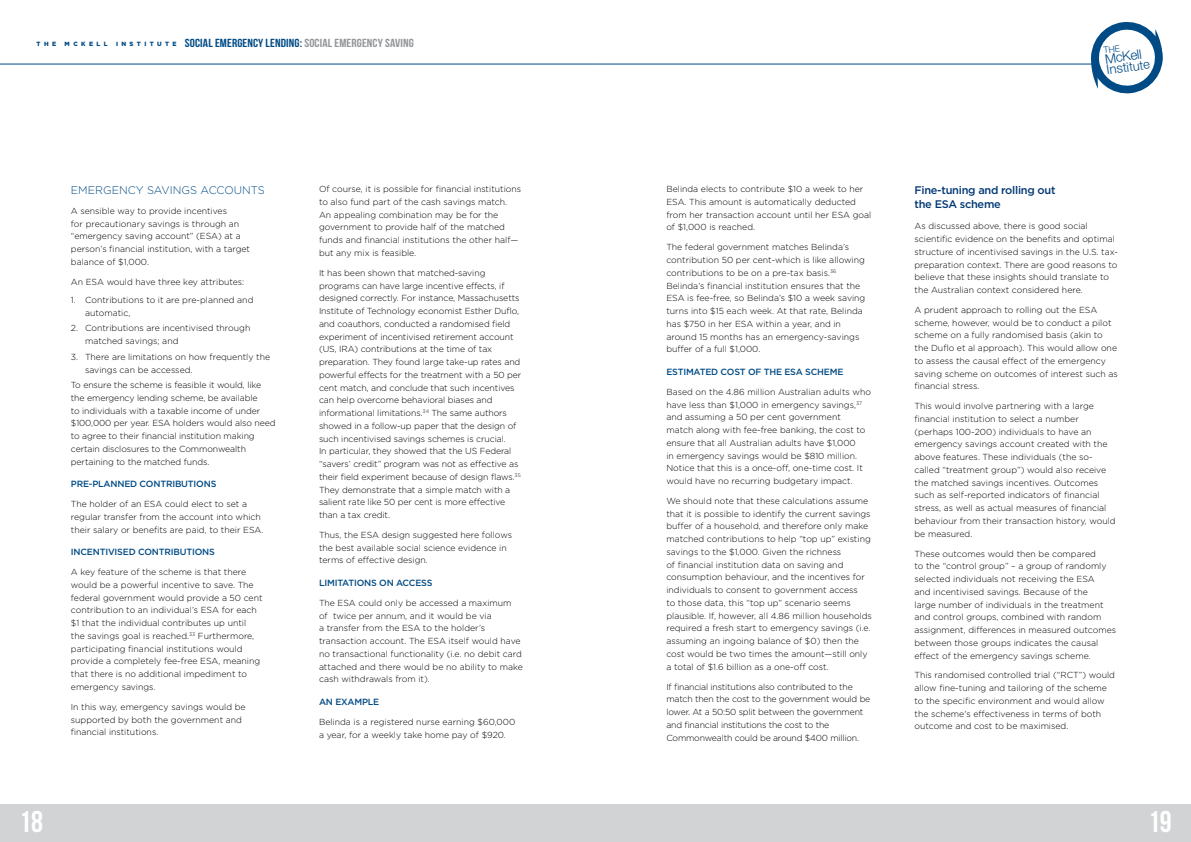
<style>
.page{position:relative;width:1191px;height:842px;background:#fff}
.page>*{position:absolute;margin:0;border:0;box-sizing:border-box;transform-origin:0 0}
.t1{font:30px "Bebas Neue";color:#fff}
.t2{font:300 13.2px/10.6px "Helvetica Neue";color:#004b85}
.t3{font:11.7px "Bebas Neue";letter-spacing:.01em;color:#004b85;scale:1.11 1}
.t4{font:500 11px/14px "Gotham";letter-spacing:-.025em;color:#003874}
.t5{font:300 11px "Gotham";color:#004b85}
.t6{font:500 9px "Gotham";letter-spacing:-.02em;color:#004b85}
.t7{font:300 8.8px/12.7px "Gotham";color:#000}
.t8{font:300 8.8px/12.7px "Gotham";letter-spacing:-.02em;color:#000}
.t9{font:900 6.1px "Gotham";letter-spacing:.56em;color:#004b85}
.s1{font-family:"Gotham";font-weight:900;font-size:6.1px}
.s2{color:#939598}
.s3{font-size:12.7px}
</style>
<div class="page">
<div style="left:0;top:804px;width:595px;height:38px;background:#d1d3d4"></div>
<div style="left:595px;top:804px;width:596px;height:38px;background:#d1d3d4"></div>
<hr style="left:0;top:64px;width:595px;height:1px;background:#004b85">
<hr style="left:595px;top:64px;width:501px;height:1px;background:#004b85">
<svg style="left:1088px;top:21px;width:75px;height:73px"></svg>
<p class="t9" style="left:37px;top:40px;width:21px">THE</p>
<p class="t9" style="left:65px;top:40px;width:44px">MCKELL</p>
<h3 class="t3" style="left:116px;top:36px;width:270px"><span class="s1">I N S T I T U T E</span> SOCIAL EMERGENCY LENDING: <span class="s2">SOCIAL EMERGENCY SAVING</span></h3>
<p class="t5" style="left:71px;top:183px;width:195px">EMERGENCY SAVINGS ACCOUNTS</p>
<p class="t7" style="left:71px;top:204px;width:181px">A sensible way to provide incentives<br>for precautionary savings is through an “emergency saving account” (ESA) at a person’s financial institution, with a target balance of $1,000.</p>
<p class="t7" style="left:71px;top:275px;width:175px">An ESA would have three key attributes:</p>
<p class="t7" style="left:85px;top:293px;width:170px;text-indent:-14px">1. Contributions to it are pre-planned and automatic,</p>
<p class="t7" style="left:85px;top:322px;width:167px;text-indent:-14px">2. Contributions are incentivised through matched savings; and</p>
<p class="t7" style="left:85px;top:350px;width:187px;text-indent:-14px">3. There are limitations on how frequently the savings can be accessed.</p>
<p class="t7" style="left:71px;top:378px;width:206px">To ensure the scheme is feasible it would, like the emergency lending scheme, be available<br>to individuals with a taxable income of under $100,000 per year. ESA holders would also need to agree to their financial institution making certain disclosures to the Commonwealth pertaining to the matched funds.</p>
<p class="t6" style="left:71px;top:478px;width:147px">PRE-PLANNED CONTRIBUTIONS</p>
<p class="t7" style="left:71px;top:497px;width:194px">The holder of an ESA could elect to set a regular transfer from the account into which their salary or benefits are paid, to their ESA.</p>
<p class="t6" style="left:71px;top:546px;width:145px">INCENTIVISED CONTRIBUTIONS</p>
<p class="t7" style="left:71px;top:565px;width:193px">A key feature of the scheme is that there would be a powerful incentive to save. The federal government would provide a 50 cent contribution to an individual’s ESA for each $1 that the individual contributes up until<br>the savings goal is reached.<sup>33</sup> Furthermore, participating financial institutions would provide a completely fee-free ESA, meaning that there is no additional impediment to emergency savings.</p>
<p class="t7" style="left:71px;top:700px;width:176px">In this way, emergency savings would be supported by both the government and financial institutions.</p>
<p class="t7" style="left:319px;top:182px;width:204px">Of course, it is possible for financial institutions to also fund part of the cash savings match.<br>An appealing combination may be for the government to provide half of the matched funds and financial institutions the other half— but any mix is feasible.</p>
<p class="t7" style="left:319px;top:266px;width:204px">It has been shown that matched-saving programs can have large incentive effects, if designed correctly. For instance, Massachusetts Institute of Technology economist Esther Duflo, and coauthors, conducted a randomised field experiment of incentivised retirement account (US, IRA) contributions at the time of tax preparation. They found large take-up rates and powerful effects for the treatment with a 50 per cent match, and conclude that such incentives can help overcome behavioral biases and informational limitations.<sup>34</sup> The same authors showed in a follow-up paper that the design of such incentivised savings schemes is crucial.<br>In particular, they showed that the US Federal “savers’ credit” program was not as effective as their field experiment because of design flaws.<sup>35<br></sup>They demonstrate that a simple match with a salient rate like 50 per cent is more effective than a tax credit.</p>
<p class="t7" style="left:319px;top:528px;width:195px">Thus, the ESA design suggested here follows the best available social science evidence in terms of effective design.</p>
<p class="t6" style="left:319px;top:577px;width:115px">LIMITATIONS ON ACCESS</p>
<p class="t7" style="left:319px;top:596px;width:205px">The ESA could only be accessed a maximum<br>of twice per annum, and it would be via<br>a transfer from the ESA to the holder’s transaction account. The ESA itself would have no transactional functionality (i.e. no debit card attached and there would be no ability to make cash withdrawals from it).</p>
<p class="t6" style="left:319px;top:696px;width:62px">AN EXAMPLE</p>
<p class="t7" style="left:319px;top:715px;width:198px">Belinda is a registered nurse earning $60,000 a year, for a weekly take home pay of $920.</p>
<h2 class="t2" style="left:1104px;top:54px;width:45px;rotate:-8deg">McKell<br>Insti<span class="s3">tute</span></h2>
<p class="t7" style="left:666px;top:182px;width:206px">Belinda elects to contribute $10 a week to her ESA. This amount is automatically deducted from her transaction account until her ESA goal of $1,000 is reached.</p>
<p class="t7" style="left:666px;top:241px;width:200px">The federal government matches Belinda’s contribution 50 per cent-which is like allowing contributions to be on a pre-tax basis.<sup>36<br></sup>Belinda’s financial institution ensures that the ESA is fee-free, so Belinda’s $10 a week saving turns into $15 each week. At that rate, Belinda has $750 in her ESA within a year, and in around 15 months has an emergency-savings buffer of a full $1,000.</p>
<p class="t6" style="left:666px;top:366px;width:178px">ESTIMATED COST OF THE ESA SCHEME</p>
<p class="t7" style="left:666px;top:385px;width:206px">Based on the 4.86 million Australian adults who have less than $1,000 in emergency savings,<sup>37 </sup>and assuming a 50 per cent government<br>match along with fee-free banking, the cost to ensure that all Australian adults have $1,000<br>in emergency savings would be $810 million.<br>Notice that this is a once-off, one-time cost. It would have no recurring budgetary impact.</p>
<p class="t7" style="left:666px;top:494px;width:207px">We should note that these calculations assume that it is possible to identify the current savings buffer of a household, and therefore only make matched contributions to help “top up” existing savings to the $1,000. Given the richness<br>of financial institution data on saving and consumption behaviour, and the incentives for individuals to consent to government access<br>to those data, this “top up” scenario seems plausible. If, however, all 4.86 million households required a fresh start to emergency savings (i.e. assuming an ingoing balance of $0) then the cost would be two times the amount—still only a total of $1.6 billion as a one-off cost.</p>
<p class="t8" style="left:666px;top:680px;width:205px">If financial institutions also contributed to the match then the cost to the government would be lower. At a 50:50 split between the government and financial institutions the cost to the Commonwealth could be around $400 million.</p>
<p class="t4" style="left:914px;top:183px;width:143px">Fine-tuning and rolling out the ESA scheme</p>
<p class="t7" style="left:914px;top:220px;width:205px">As discussed above, there is good social scientific evidence on the benefits and optimal structure of incentivised savings in the U.S. tax&shy;preparation context. There are good reasons to believe that these insights should translate to the Australian context considered here.</p>
<p class="t7" style="left:914px;top:303px;width:205px">A prudent approach to rolling out the ESA scheme, however, would be to conduct a pilot scheme on a fully randomised basis (akin to the Duflo et al approach). This would allow one to assess the causal effect of the emergency saving scheme on outcomes of interest such as financial stress.</p>
<p class="t7" style="left:914px;top:399px;width:203px">This would involve partnering with a large financial institution to select a number (perhaps 100-200) individuals to have an emergency savings account created with the above features. These individuals (the so&shy;called “treatment group”) would also receive the matched savings incentives. Outcomes such as self-reported indicators of financial stress, as well as actual measures of financial behaviour from their transaction history, would be measured.</p>
<p class="t7" style="left:914px;top:547px;width:203px">These outcomes would then be compared<br>to the “control group” – a group of randomly selected individuals not receiving the ESA<br>and incentivised savings. Because of the<br>large number of individuals in the treatment and control groups, combined with random assignment, differences in measured outcomes between those groups indicates the causal effect of the emergency savings scheme.</p>
<p class="t7" style="left:914px;top:669px;width:202px">This randomised controlled trial (“RCT”) would allow fine-tuning and tailoring of the scheme to the specific environment and would allow the scheme's effectiveness in terms of both outcome and cost to be maximised.</p>
<h1 class="t1" style="left:19px;top:805px;width:25px">18</h1>
<h1 class="t1" style="left:1148px;top:805px;width:25px">19</h1>
</div>
